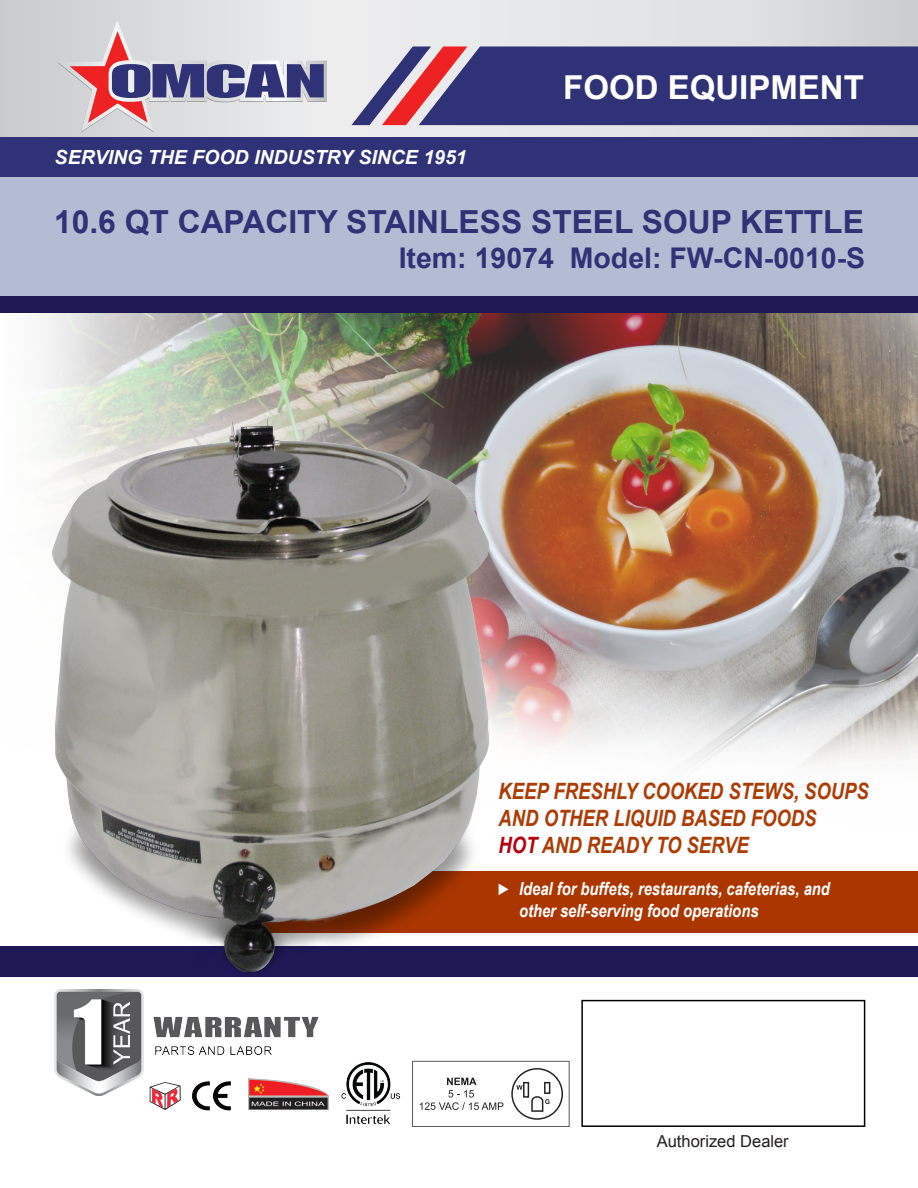
<style>
.page{position:relative;width:918px;height:1188px;background:#fff}
.page>*{position:absolute;margin:0;border:0;box-sizing:border-box;transform-origin:0 0}
.t1{font:700 33px "Arial";color:#fff}
.t2{font:700 31.8px "Arial";color:#2f3276}
.t3{font:700 28.5px "Arial";color:#2f3276}
.t4{font:italic 700 22.5px "Arial Narrow";color:#ad3c04}
.t5{font:italic 700 19.5px "Arial";color:#fff}
.t6{font:italic 700 18px "Arial Narrow";color:#fff}
.t7{font:16.5px "Arial";color:#231f20}
.s1{color:#b3010d}
</style>
<div class="page">
<img style="left:43px;top:313px;width:875px;height:452px">
<div style="left:0;top:176px;width:918px;height:120px;background:#b4bcd4"></div>
<div style="left:0;top:296px;width:918px;height:17px;background:#1f1857"></div>
<svg style="left:0;top:0;width:918px;height:137px;background:#dedee0"></svg>
<div style="left:0;top:137px;width:918px;height:39px;background:#2f3276"></div>
<svg style="left:352px;top:46px;width:566px;height:79px;background:#4a447e"></svg>
<svg style="left:58px;top:21px;width:269px;height:112px;background:#bfb4c2"></svg>
<div style="left:0;top:947px;width:918px;height:30px;background:#1f1857"></div>
<div style="left:257px;top:871px;width:661px;height:62px;background:#ab3600"></div>
<img style="left:0;top:391px;width:543px;height:582px">
<div style="left:581px;top:1000px;width:284px;height:127px;border:2px solid #000"></div>
<img style="left:192px;top:1096px;width:39px;height:15px">
<img style="left:248px;top:1090px;width:81px;height:19px">
<svg style="left:150px;top:1096px;width:31px;height:14px"></svg>
<svg style="left:412px;top:1061px;width:157px;height:66px"></svg>
<img style="left:55px;top:990px;width:265px;height:106px">
<img style="left:341px;top:1062px;width:60px;height:62px">
<p class="t5" style="left:55px;top:144px;width:414px">SERVING THE FOOD INDUSTRY SINCE 1951</p>
<p class="t1" style="left:563px;top:65px;width:302px">FOOD EQUIPMENT</p>
<p class="t2" style="left:54px;top:200px;width:811px">10.6 QT CAPACITY STAINLESS STEEL SOUP KETTLE</p>
<p class="t3" style="left:399px;top:239px;width:468px">Item: 19074 Model: FW-CN-0010-S</p>
<p class="t4" style="left:499px;top:774px;width:372px">KEEP FRESHLY COOKED STEWS, SOUPS</p>
<p class="t4" style="left:499px;top:801px;width:319px">AND OTHER LIQUID BASED FOODS</p>
<p class="t4" style="left:499px;top:828px;width:252px"><span class="s1">HOT</span> AND READY TO SERVE</p>
<p class="t6" style="left:519px;top:875px;width:312px">Ideal for buffets, restaurants, cafeterias, and</p>
<p class="t6" style="left:519px;top:897px;width:241px">other self-serving food operations</p>
<p class="t7" style="left:657px;top:1131px;width:133px">Authorized Dealer</p>
</div>
